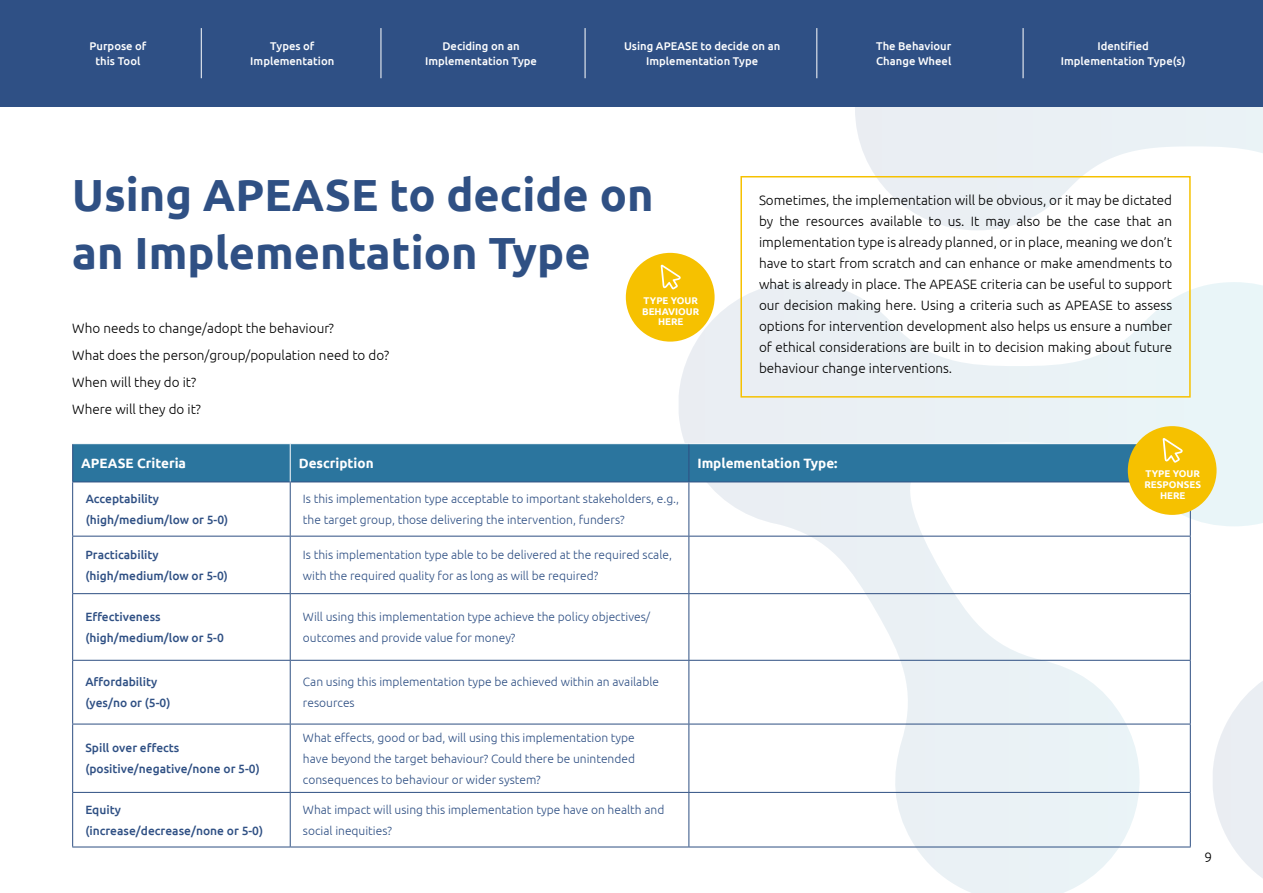
<style>
.page{position:relative;width:1263px;height:893px;background:#fff}
.page>*{position:absolute;margin:0;border:0;box-sizing:border-box;transform-origin:0 0}
.t1{font:700 45px/58.5px "Ubuntu";color:#2f5084}
.t2{font:300 13.5px/21px "Ubuntu";color:#000;text-align:justify}
.t3{font:700 13.5px "Ubuntu";color:#fff}
.t4{font:300 12px/21px "Ubuntu";color:#2f5084}
.t5{font:500 12px/21px "Ubuntu";color:#2f5084}
.t6{font:500 11.25px/15px "Ubuntu";color:#fff;text-align:center}
.t7{font:700 9.75px/10.6px "Ubuntu";color:#fff;text-align:center}
</style>
<div class="page">
<svg style="left:855px;top:106px;width:408px;height:124px"></svg>
<svg style="left:679px;top:282px;width:533px;height:611px"></svg>
<svg style="left:1212px;top:282px;width:51px;height:596px"></svg>
<hr style="left:72px;top:444px;width:1px;height:38px;background:#2e4f82">
<hr style="left:72px;top:482px;width:218px;height:1px;background:#2e4f82">
<hr style="left:72px;top:482px;width:1px;height:54px;background:#2e4f82">
<hr style="left:290px;top:482px;width:399px;height:1px;background:#2e4f82">
<hr style="left:290px;top:482px;width:1px;height:54px;background:#2e4f82">
<hr style="left:689px;top:482px;width:502px;height:1px;background:#2e4f82">
<hr style="left:688px;top:482px;width:1px;height:54px;background:#2e4f82">
<hr style="left:1190px;top:482px;width:1px;height:54px;background:#2e4f82">
<hr style="left:72px;top:536px;width:218px;height:1px;background:#2e4f82">
<hr style="left:72px;top:536px;width:1px;height:57px;background:#2e4f82">
<hr style="left:290px;top:536px;width:399px;height:1px;background:#2e4f82">
<hr style="left:290px;top:536px;width:1px;height:57px;background:#2e4f82">
<hr style="left:689px;top:536px;width:502px;height:1px;background:#2e4f82">
<hr style="left:688px;top:536px;width:1px;height:57px;background:#2e4f82">
<hr style="left:1190px;top:536px;width:1px;height:57px;background:#2e4f82">
<hr style="left:72px;top:593px;width:218px;height:1px;background:#2e4f82">
<hr style="left:72px;top:594px;width:1px;height:66px;background:#2e4f82">
<hr style="left:290px;top:593px;width:399px;height:1px;background:#2e4f82">
<hr style="left:290px;top:594px;width:1px;height:66px;background:#2e4f82">
<hr style="left:689px;top:593px;width:502px;height:1px;background:#2e4f82">
<hr style="left:688px;top:594px;width:1px;height:66px;background:#2e4f82">
<hr style="left:1190px;top:594px;width:1px;height:66px;background:#2e4f82">
<hr style="left:72px;top:660px;width:218px;height:1px;background:#2e4f82">
<hr style="left:72px;top:661px;width:1px;height:63px;background:#2e4f82">
<hr style="left:290px;top:660px;width:399px;height:1px;background:#2e4f82">
<hr style="left:290px;top:661px;width:1px;height:63px;background:#2e4f82">
<hr style="left:689px;top:660px;width:502px;height:1px;background:#2e4f82">
<hr style="left:688px;top:661px;width:1px;height:63px;background:#2e4f82">
<hr style="left:1190px;top:661px;width:1px;height:63px;background:#2e4f82">
<hr style="left:72px;top:847px;width:218px;height:1px;background:#2e4f82">
<hr style="left:290px;top:847px;width:399px;height:1px;background:#2e4f82">
<hr style="left:689px;top:847px;width:502px;height:1px;background:#2e4f82">
<hr style="left:72px;top:724px;width:218px;height:1px;background:#2e4f82">
<hr style="left:72px;top:724px;width:1px;height:68px;background:#2e4f82">
<hr style="left:290px;top:724px;width:399px;height:1px;background:#2e4f82">
<hr style="left:290px;top:724px;width:1px;height:68px;background:#2e4f82">
<hr style="left:689px;top:724px;width:502px;height:1px;background:#2e4f82">
<hr style="left:688px;top:724px;width:1px;height:68px;background:#2e4f82">
<hr style="left:1190px;top:724px;width:1px;height:68px;background:#2e4f82">
<hr style="left:72px;top:792px;width:218px;height:1px;background:#2e4f82">
<hr style="left:72px;top:793px;width:1px;height:54px;background:#2e4f82">
<hr style="left:290px;top:792px;width:399px;height:1px;background:#2e4f82">
<hr style="left:290px;top:793px;width:1px;height:54px;background:#2e4f82">
<hr style="left:689px;top:792px;width:502px;height:1px;background:#2e4f82">
<hr style="left:688px;top:793px;width:1px;height:54px;background:#2e4f82">
<hr style="left:1190px;top:793px;width:1px;height:54px;background:#2e4f82">
<div style="left:626px;top:253px;width:89px;height:89px;background:#f6c100;border-radius:50%"></div>
<svg style="left:661px;top:264px;width:20px;height:25px"></svg>
<div style="left:740px;top:176px;width:451px;height:222px;border:2px solid #f6c100"></div>
<div style="left:1128px;top:426px;width:88px;height:89px;background:#f6c100;border-radius:50%"></div>
<svg style="left:73px;top:438px;width:1110px;height:44px;background:#4f8aa4"></svg>
<div style="left:0;top:0;width:1263px;height:106px;background:#2f5085"></div>
<hr style="left:201px;top:28px;width:1px;height:50px;background:#fff">
<hr style="left:381px;top:28px;width:1px;height:50px;background:#fff">
<hr style="left:585px;top:28px;width:1px;height:50px;background:#fff">
<hr style="left:816px;top:28px;width:1px;height:50px;background:#fff">
<hr style="left:1023px;top:28px;width:1px;height:50px;background:#fff">
<p class="t6" style="left:90px;top:38px;width:58px">Purpose of this Tool</p>
<p class="t6" style="left:250px;top:38px;width:86px">Types of<br>Implementation</p>
<p class="t6" style="left:425px;top:38px;width:113px">Deciding on an<br>Implementation Type</p>
<p class="t6" style="left:624px;top:38px;width:158px">Using APEASE to decide on an<br>Implementation Type</p>
<p class="t6" style="left:876px;top:38px;width:77px;text-align:left">The Behaviour<br>Change Wheel</p>
<p class="t6" style="left:1061px;top:38px;width:126px">Identified<br>Implementation Type(s)</p>
<h1 class="t1" style="left:72px;top:165px;width:583px">Using APEASE to decide on an Implementation Type</h1>
<p class="t2" style="left:72px;top:315px;width:318px;line-height:27px;text-align:left">Who needs to change/adopt the behaviour?<br>What does the person/group/population need to do?<br>When will they do it?<br>Where will they do it?</p>
<p class="t7" style="left:642px;top:295px;width:59px">TYPE YOUR<br>BEHAVIOUR<br>HERE</p>
<p class="t2" style="left:759px;top:189px;width:415px">Sometimes, the implementation will be obvious, or it may be dictated by the resources available to us. It may also be the case that an implementation type is already planned, or in place, meaning we don’t have to start from scratch and can enhance or make amendments to what is already in place. The APEASE criteria can be useful to support our decision making here. Using a criteria such as APEASE to assess options for intervention development also helps us ensure a number of ethical considerations are built in to decision making about future behaviour change interventions.</p>
<p class="t3" style="left:81px;top:455px;width:106px">APEASE Criteria</p>
<p class="t3" style="left:299px;top:455px;width:76px">Description</p>
<p class="t3" style="left:697px;top:455px;width:142px">Implementation Type:</p>
<p class="t5" style="left:86px;top:488px;width:144px">Acceptability (high/medium/low or 5-0)</p>
<p class="t4" style="left:303px;top:488px;width:378px">Is this implementation type acceptable to important stakeholders, e.g., the target group, those delivering the intervention, funders?</p>
<p class="t5" style="left:85px;top:544px;width:144px">Practicability (high/medium/low or 5-0)</p>
<p class="t4" style="left:303px;top:544px;width:370px">Is this implementation type able to be delivered at the required scale, with the required quality for as long as will be required?</p>
<p class="t5" style="left:85px;top:606px;width:140px">Effectiveness (high/medium/low or 5-0</p>
<p class="t4" style="left:303px;top:606px;width:349px">Will using this implementation type achieve the policy objectives/ outcomes and provide value for money?</p>
<p class="t5" style="left:85px;top:671px;width:86px">Affordability (yes/no or (5-0)</p>
<p class="t4" style="left:303px;top:671px;width:358px">Can using this implementation type be achieved within an available resources</p>
<p class="t5" style="left:85px;top:737px;width:176px">Spill over effects (positive/negative/none or 5-0)</p>
<p class="t4" style="left:303px;top:727px;width:334px;text-align:justify">What effects, good or bad, will using this implementation type have beyond the target behaviour? Could there be unintended consequences to behaviour or wider system?</p>
<p class="t5" style="left:85px;top:799px;width:179px">Equity<br>(increase/decrease/none or 5-0)</p>
<p class="t4" style="left:303px;top:799px;width:363px">What impact will using this implementation type have on health and social inequities?</p>
<p class="t7" style="left:1144px;top:468px;width:58px">TYPE YOUR<br>RESPONSES<br>HERE</p>
<p class="t2" style="left:1204px;top:846px;width:9px">9</p>
</div>
